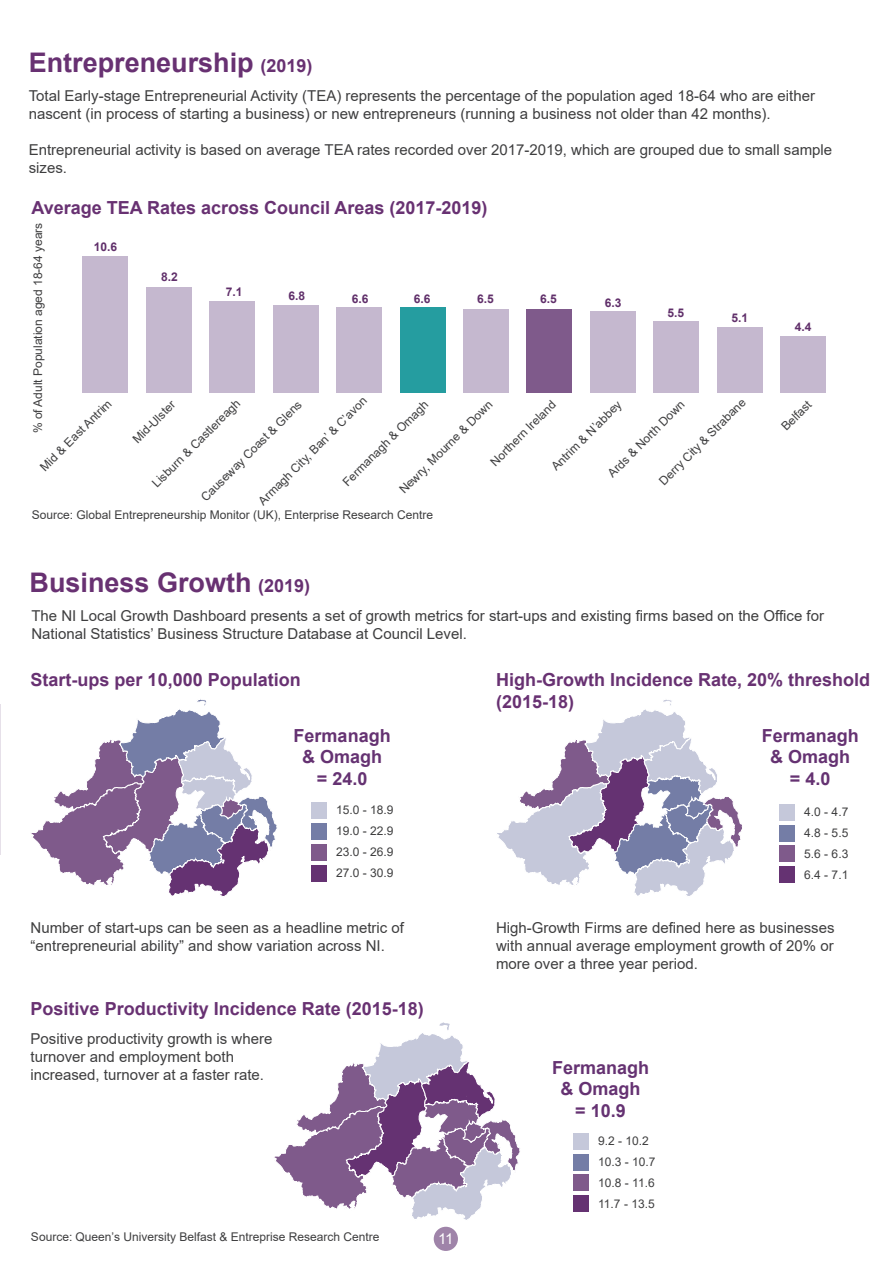
<style>
.page{position:relative;width:893px;height:1263px;background:#fff}
.page>*{position:absolute;margin:0;border:0;box-sizing:border-box;transform-origin:0 0}
.t1{font:700 27px "Arial";color:#683172}
.t2{font:700 18px/21.6px "Arial";color:#683172}
.t3{font:700 18px/21.6px "Arial";color:#653272;text-align:center}
.t4{font:15px/18px "Arial";color:#3e3e3f}
.t5{font:15px "Arial";color:#fff}
.t6{font:12px/21px "Arial";color:#3e3e3f;text-align:justify}
.t7{font:700 12px "Arial";color:#602f6a}
.s1{font-size:18px}
</style>
<div class="page">
<svg style="left:0;top:704px;width:1px;height:151px"></svg>
<svg style="left:31px;top:699px;width:246px;height:197px"></svg>
<svg style="left:497px;top:699px;width:245px;height:197px"></svg>
<svg style="left:274px;top:1022px;width:246px;height:198px"></svg>
<div style="left:311px;top:803px;width:15px;height:16px;background:#c5c8da"></div>
<div style="left:311px;top:823px;width:15px;height:17px;background:#747da6"></div>
<div style="left:311px;top:844px;width:15px;height:17px;background:#7f5a8b"></div>
<div style="left:311px;top:865px;width:15px;height:16px;background:#653272"></div>
<div style="left:779px;top:804px;width:16px;height:16px;background:#c5c8da"></div>
<div style="left:779px;top:825px;width:16px;height:16px;background:#747da6"></div>
<div style="left:779px;top:846px;width:16px;height:16px;background:#7f5a8b"></div>
<div style="left:779px;top:867px;width:16px;height:16px;background:#653272"></div>
<div style="left:573px;top:1133px;width:16px;height:16px;background:#c5c8da"></div>
<div style="left:573px;top:1154px;width:16px;height:16px;background:#747da6"></div>
<div style="left:573px;top:1175px;width:16px;height:16px;background:#7f5a8b"></div>
<div style="left:573px;top:1195px;width:16px;height:17px;background:#653272"></div>
<div style="left:83px;top:256px;width:45px;height:137px;background:#c5b8cf"></div>
<div style="left:146px;top:287px;width:46px;height:106px;background:#c5b8cf"></div>
<div style="left:209px;top:301px;width:46px;height:92px;background:#c5b8cf"></div>
<div style="left:273px;top:305px;width:46px;height:88px;background:#c5b8cf"></div>
<div style="left:336px;top:308px;width:46px;height:85px;background:#c5b8cf"></div>
<div style="left:400px;top:308px;width:45px;height:85px;background:#259da0"></div>
<div style="left:463px;top:309px;width:46px;height:84px;background:#c5b8cf"></div>
<div style="left:527px;top:309px;width:45px;height:84px;background:#7f5a8b"></div>
<div style="left:590px;top:312px;width:46px;height:81px;background:#c5b8cf"></div>
<div style="left:653px;top:322px;width:46px;height:71px;background:#c5b8cf"></div>
<div style="left:717px;top:327px;width:46px;height:66px;background:#c5b8cf"></div>
<div style="left:780px;top:336px;width:46px;height:57px;background:#c5b8cf"></div>
<h1 class="t1" style="left:29px;top:43px;width:285px">Entrepreneurship <span class="s1">(2019)</span></h1>
<p class="t4" style="left:29px;top:87px;width:788px">Total Early-stage Entrepreneurial Activity (TEA) represents the percentage of the population aged 18-64 who are either nascent (in process of starting a business) or new entrepreneurs (running a business not older than 42 months).</p>
<p class="t4" style="left:29px;top:141px;width:805px">Entrepreneurial activity is based on average TEA rates recorded over 2017-2019, which are grouped due to small sample sizes.</p>
<p class="t2" style="left:31px;top:197px;width:458px">Average TEA Rates across Council Areas (2017-2019)</p>
<p class="t6" style="left:27px;top:433px;width:212px;rotate:-90deg">% of Adult Population aged 18-64 years</p>
<p class="t7" style="left:94px;top:238px;width:25px">10.6</p>
<p class="t7" style="left:161px;top:268px;width:18px">8.2</p>
<p class="t7" style="left:226px;top:283px;width:18px">7.1</p>
<p class="t7" style="left:289px;top:288px;width:18px">6.8</p>
<p class="t7" style="left:352px;top:291px;width:18px">6.6</p>
<p class="t7" style="left:414px;top:291px;width:18px">6.6</p>
<p class="t7" style="left:477px;top:291px;width:18px">6.5</p>
<p class="t7" style="left:540px;top:291px;width:18px">6.5</p>
<p class="t7" style="left:605px;top:294px;width:18px">6.3</p>
<p class="t7" style="left:668px;top:304px;width:18px">5.5</p>
<p class="t7" style="left:731px;top:310px;width:18px">5.1</p>
<p class="t7" style="left:795px;top:319px;width:18px">4.4</p>
<p class="t6" style="left:253px;top:495px;width:149px;rotate:-45deg">Armagh City, Ban’ &amp; C’avon</p>
<p class="t6" style="left:35px;top:461px;width:97px;rotate:-45deg">Mid &amp; East Antrim</p>
<p class="t6" style="left:147px;top:478px;width:120px;rotate:-45deg">Lisburn &amp; Castlereagh</p>
<p class="t6" style="left:337px;top:476px;width:117px;rotate:-45deg">Fermanagh &amp; Omagh</p>
<p class="t6" style="left:654px;top:475px;width:118px;rotate:-45deg">Derry City &amp; Strabane</p>
<p class="t6" style="left:546px;top:461px;width:95px;rotate:-45deg">Antrim &amp; N’abbey</p>
<p class="t6" style="left:776px;top:421px;width:38px;rotate:-45deg">Belfast</p>
<p class="t6" style="left:196px;top:492px;width:138px;rotate:-45deg">Causeway Coast &amp; Glens</p>
<p class="t6" style="left:485px;top:456px;width:88px;rotate:-45deg">Northern Ireland</p>
<p class="t6" style="left:602px;top:467px;width:104px;rotate:-45deg">Ards &amp; North Down</p>
<p class="t6" style="left:127px;top:434px;width:56px;rotate:-45deg">Mid-Ulster</p>
<p class="t6" style="left:394px;top:484px;width:127px;rotate:-45deg">Newry, Mourne &amp; Down</p>
<p class="t6" style="left:32px;top:504px;width:403px">Source: Global Entrepreneurship Monitor (UK), Enterprise Research Centre</p>
<h1 class="t1" style="left:30px;top:563px;width:282px">Business Growth <span class="s1">(2019)</span></h1>
<p class="t4" style="left:31px;top:606px;width:794px">The NI Local Growth Dashboard presents a set of growth metrics for start-ups and existing firms based on the Office for<br>National Statistics’ Business Structure Database at Council Level.</p>
<p class="t2" style="left:31px;top:669px;width:272px">Start-ups per 10,000 Population</p>
<p class="t2" style="left:496px;top:669px;width:376px">High-Growth Incidence Rate, 20% threshold (2015-18)</p>
<p class="t3" style="left:294px;top:725px;width:99px">Fermanagh &amp; Omagh<br>= 24.0</p>
<p class="t3" style="left:762px;top:725px;width:99px">Fermanagh &amp; Omagh<br>= 4.0</p>
<p class="t6" style="left:336px;top:799px;width:59px">15.0 - 18.9<br>19.0 - 22.9<br>23.0 - 26.9<br>27.0 - 30.9</p>
<p class="t6" style="left:804px;top:801px;width:46px">4.0 - 4.7<br>4.8 - 5.5<br>5.6 - 6.3<br>6.4 - 7.1</p>
<p class="t4" style="left:31px;top:919px;width:375px">Number of start-ups can be seen as a headline metric of “entrepreneurial ability” and show variation across NI.</p>
<p class="t4" style="left:496px;top:919px;width:340px;text-align:justify">High-Growth Firms are defined here as businesses with annual average employment growth of 20% or more over a three year period.</p>
<p class="t2" style="left:31px;top:998px;width:395px">Positive Productivity Incidence Rate (2015-18)</p>
<p class="t4" style="left:31px;top:1029px;width:243px">Positive productivity growth is where turnover and employment both increased, turnover at a faster rate.</p>
<p class="t6" style="left:31px;top:1226px;width:350px">Source: Queen’s University Belfast &amp; Entreprise Research Centre</p>
<p class="t5" style="left:438px;top:1228px;width:17px">11</p>
<p class="t3" style="left:552px;top:1057px;width:99px">Fermanagh &amp; Omagh<br>= 10.9</p>
<p class="t6" style="left:598px;top:1130px;width:59px;text-align:left">9.2 - 10.2<br>10.3 - 10.7<br>10.8 - 11.6<br>11.7 - 13.5</p>
</div>
